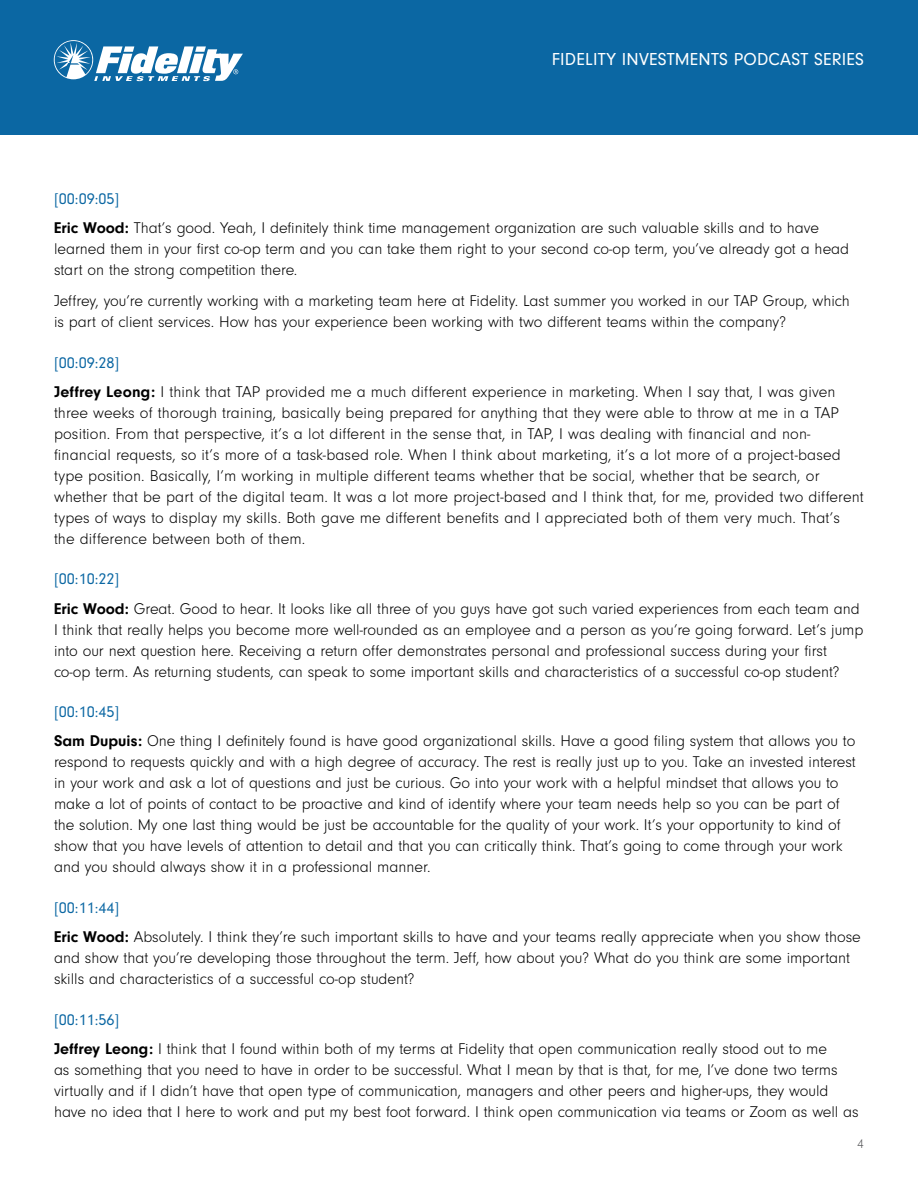
<style>
.page{position:relative;width:918px;height:1188px;background:#fff}
.page>*{position:absolute;margin:0;border:0;box-sizing:border-box;transform-origin:0 0}
.t1{font:18px "Neuzeit Gro";letter-spacing:.01em;color:#fff}
.t2{font:300 16.2px/21px "Neuzeit Gro";color:#000}
.t3{font:300 13.5px "Neuzeit Gro";color:#58595b}
.s1{font-weight:400;color:#0b67a3}
.s2{font-weight:700}
</style>
<div class="page">
<div style="left:0;top:0;width:918px;height:135px;background:#0b67a3"></div>
<svg style="left:54px;top:40px;width:189px;height:41px"></svg>
<p class="t1" style="left:552px;top:49px;width:314px">FIDELITY INVESTMENTS PODCAST SERIES</p>
<p class="t2" style="left:54px;top:185px;width:767px;line-height:29.2px"><span class="s1">[00:09:05]<br></span><span class="s2">Eric Wood:</span> That’s good. Yeah, I definitely think time management organization are such valuable skills and to have</p>
<p class="t2" style="left:54px;top:239px;width:797px">learned them in your first co-op term and you can take them right to your second co-op term, you’ve already got a head start on the strong competition there.</p>
<p class="t2" style="left:54px;top:291px;width:798px">Jeffrey, you’re currently working with a marketing team here at Fidelity. Last summer you worked in our TAP Group, which is part of client services. How has your experience been working with two different teams within the company?</p>
<p class="t2" style="left:54px;top:348px;width:783px;line-height:29.2px"><span class="s1">[00:09:28]<br></span><span class="s2">Jeffrey Leong:</span> I think that TAP provided me a much different experience in marketing. When I say that, I was given</p>
<p class="t2" style="left:54px;top:402px;width:811px">three weeks of thorough training, basically being prepared for anything that they were able to throw at me in a TAP position. From that perspective, it’s a lot different in the sense that, in TAP, I was dealing with financial and non&shy;financial requests, so it’s more of a task-based role. When I think about marketing, it’s a lot more of a project-based type position. Basically, I’m working in multiple different teams whether that be social, whether that be search, or whether that be part of the digital team. It was a lot more project-based and I think that, for me, provided two different types of ways to display my skills. Both gave me different benefits and I appreciated both of them very much. That’s the difference between both of them.</p>
<p class="t2" style="left:54px;top:565px;width:807px;line-height:29.2px"><span class="s1">[00:10:22]<br></span><span class="s2">Eric Wood:</span> Great. Good to hear. It looks like all three of you guys have got such varied experiences from each team and</p>
<p class="t2" style="left:54px;top:619px;width:811px">I think that really helps you become more well-rounded as an employee and a person as you’re going forward. Let’s jump into our next question here. Receiving a return offer demonstrates personal and professional success during your first co-op term. As returning students, can speak to some important skills and characteristics of a successful co-op student?</p>
<p class="t2" style="left:54px;top:698px;width:803px;line-height:29.2px"><span class="s1">[00:10:45]<br></span><span class="s2">Sam Dupuis:</span> One thing I definitely found is have good organizational skills. Have a good filing system that allows you to</p>
<p class="t2" style="left:54px;top:752px;width:803px">respond to requests quickly and with a high degree of accuracy. The rest is really just up to you. Take an invested interest in your work and ask a lot of questions and just be curious. Go into your work with a helpful mindset that allows you to make a lot of points of contact to be proactive and kind of identify where your team needs help so you can be part of the solution. My one last thing would be just be accountable for the quality of your work. It’s your opportunity to kind of show that you have levels of attention to detail and that you can critically think. That’s going to come through your work and you should always show it in a professional manner.</p>
<p class="t2" style="left:54px;top:893px;width:808px;line-height:29.2px"><span class="s1">[00:11:44]<br></span><span class="s2">Eric Wood:</span> Absolutely. I think they’re such important skills to have and your teams really appreciate when you show those</p>
<p class="t2" style="left:54px;top:948px;width:798px">and show that you’re developing those throughout the term. Jeff, how about you? What do you think are some important skills and characteristics of a successful co-op student?</p>
<p class="t2" style="left:54px;top:1005px;width:775px;line-height:29.2px"><span class="s1">[00:11:56]<br></span><span class="s2">Jeffrey Leong:</span> I think that I found within both of my terms at Fidelity that open communication really stood out to me</p>
<p class="t2" style="left:54px;top:1059px;width:806px">as something that you need to have in order to be successful. What I mean by that is that, for me, I’ve done two terms virtually and if I didn’t have that open type of communication, managers and other peers and higher-ups, they would have no idea that I here to work and put my best foot forward. I think open communication via teams or Zoom as well as</p>
<p class="t3" style="left:857px;top:1137px;width:8px">4</p>
</div>
